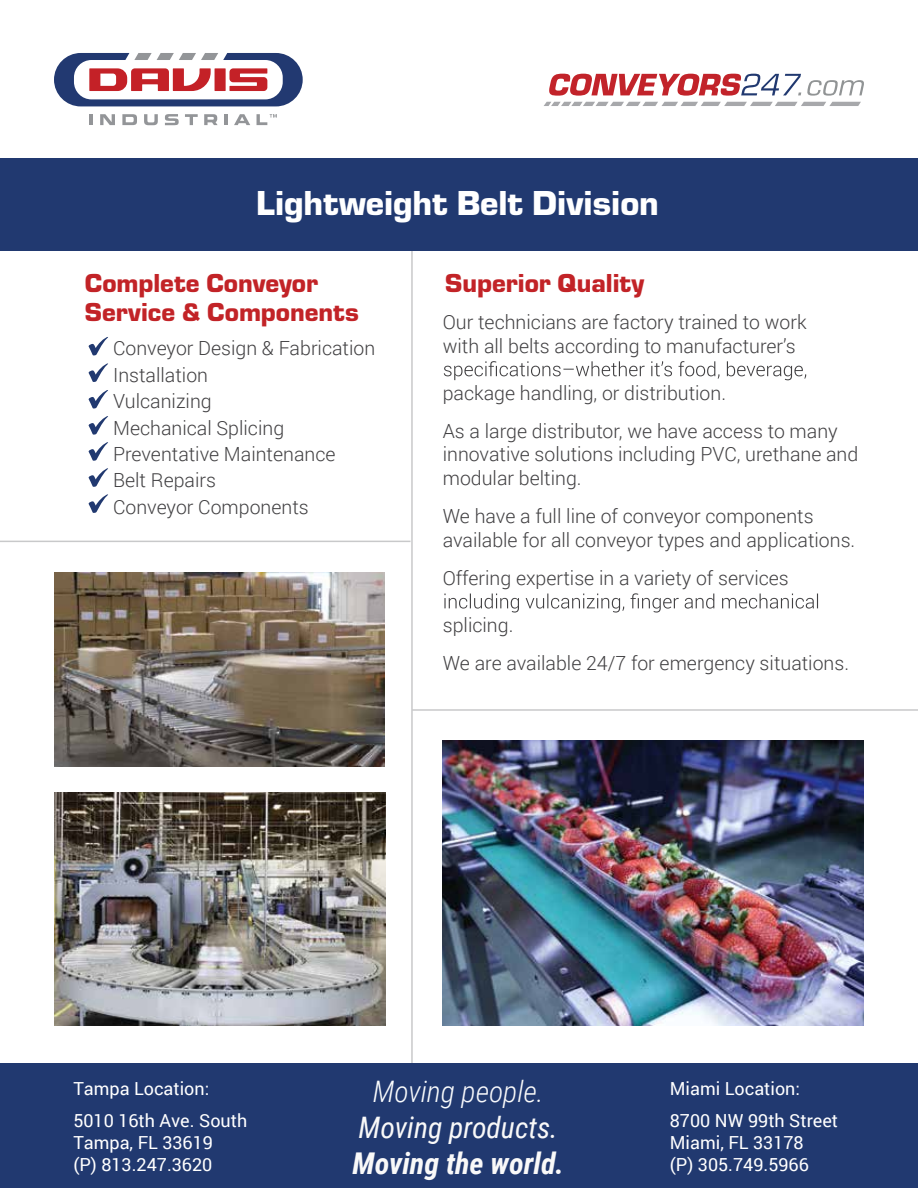
<style>
.page{position:relative;width:918px;height:1188px;background:#fff}
.page>*{position:absolute;margin:0;border:0;box-sizing:border-box;transform-origin:0 0}
.t1{font:900 36px "Eurostile";color:#fff}
.t2{font:italic 700 30px "Roboto Condensed";color:#f9f9f9}
.t3{font:italic 29.7px/35.5px "Roboto Condensed";color:#f9f9f9;text-align:center}
.t4{font:900 27px/28.5px "Eurostile";color:#c22327}
.t5{font:300 19.5px/26.4px "Roboto";color:#414042}
.t6{font:18px/32.4px "Roboto";color:#fff}
.s1{font-weight:300;color:#fafcfd}
.s2{font-weight:300;color:#f7f8fc}
.s3{font-weight:300}
</style>
<div class="page">
<hr style="left:89px;top:114px;width:4px;height:11px;background:#939598">
<svg style="left:100px;top:114px;width:15px;height:11px"></svg>
<svg style="left:122px;top:114px;width:15px;height:11px"></svg>
<svg style="left:144px;top:114px;width:14px;height:11px"></svg>
<svg style="left:165px;top:114px;width:14px;height:11px"></svg>
<svg style="left:185px;top:114px;width:13px;height:11px"></svg>
<hr style="left:224px;top:114px;width:4px;height:11px;background:#939598">
<svg style="left:204px;top:114px;width:14px;height:11px"></svg>
<svg style="left:234px;top:114px;width:16px;height:11px"></svg>
<svg style="left:54px;top:53px;width:249px;height:53px"></svg>
<svg style="left:257px;top:114px;width:20px;height:11px"></svg>
<hr style="left:411px;top:236px;width:2px;height:833px;background:#c8c9ca">
<div style="left:0;top:1063px;width:918px;height:125px;background:#213970"></div>
<div style="left:0;top:158px;width:918px;height:93px;background:#213970"></div>
<svg style="left:444px;top:361px;width:362px;height:19px"></svg>
<svg style="left:444px;top:593px;width:374px;height:20px"></svg>
<svg style="left:549px;top:74px;width:252px;height:22px"></svg>
<svg style="left:807px;top:80px;width:57px;height:16px"></svg>
<svg style="left:544px;top:102px;width:317px;height:4px"></svg>
<hr style="left:0;top:541px;width:411px;height:1px;background:#c8c9ca">
<hr style="left:412px;top:709px;width:506px;height:2px;background:#c8c9ca">
<img style="left:54px;top:793px;width:331px;height:233px">
<svg style="left:88px;top:337px;width:20px;height:45px"></svg>
<svg style="left:88px;top:390px;width:20px;height:123px"></svg>
<img style="left:55px;top:573px;width:330px;height:194px">
<img style="left:443px;top:740px;width:421px;height:286px">
<h1 class="t1" style="left:256px;top:178px;width:404px">Lightweight Belt Division</h1>
<h3 class="t4" style="left:85px;top:267px;width:276px">Complete Conveyor<br>Service &amp; Components</h3>
<h3 class="t4" style="left:445px;top:267px;width:201px">Superior Quality</h3>
<p class="t5" style="left:113px;top:335px;width:264px">Conveyor Design &amp; Fabrication<br>Installation<br>Vulcanizing<br>Mechanical Splicing<br>Preventative Maintenance<br>Belt Repairs<br>Conveyor Components</p>
<p class="t5" style="left:443px;top:310px;width:365px;line-height:23.4px">Our technicians are factory trained to work with all belts according to manufacturer’s</p>
<p class="t5" style="left:443px;top:373px;width:397px;line-height:38.4px">package handling, or distribution.<br>As a large distributor, we have access to many</p>
<p class="t5" style="left:443px;top:442px;width:417px;line-height:23.4px">innovative solutions including PVC, urethane and modular belting.</p>
<p class="t5" style="left:443px;top:504px;width:414px;line-height:23.4px">We have a full line of conveyor components available for all conveyor types and applications.</p>
<p class="t5" style="left:443px;top:564px;width:348px">Offering expertise in a variety of services</p>
<p class="t5" style="left:443px;top:605px;width:408px;line-height:38.4px">splicing.<br>We are available 24/7 for emergency situations.</p>
<p class="t6" style="left:73px;top:1072px;width:175px">Tampa Location:<br>5010 16th Ave. South</p>
<p class="t6" style="left:73px;top:1131px;width:141px;line-height:21.6px">Tampa, FL 33619 (P) 813.247.3620</p>
<h3 class="t3" style="left:359px;top:1073px;width:201px"><span class="s1">Moving</span> <span class="s2">peo</span><span class="s3">ple.<br></span>Moving products.</h3>
<h2 class="t2" style="left:353px;top:1142px;width:213px">Moving the world.</h2>
<p class="t6" style="left:670px;top:1072px;width:170px">Miami Location:<br>8700 NW 99th Street</p>
<p class="t6" style="left:670px;top:1131px;width:141px;line-height:21.6px">Miami, FL 33178 (P) 305.749.5966</p>
</div>
